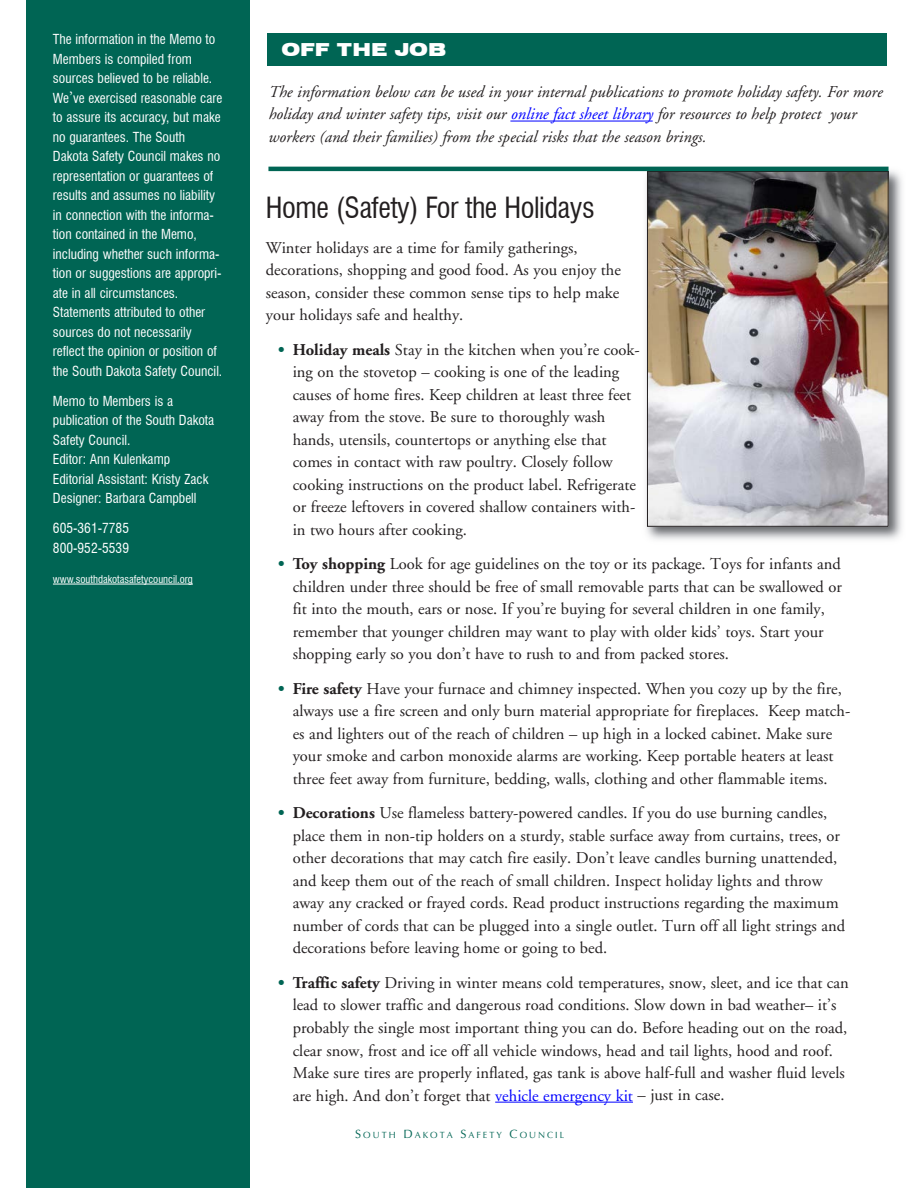
<style>
.page{position:relative;width:918px;height:1188px;background:#fff}
.page>*{position:absolute;margin:0;border:0;box-sizing:border-box;transform-origin:0 0}
.t1{font:28.5px "Swis 721 Cn BT";letter-spacing:-.015em;color:#231f20}
.t2{font:900 expanded 18px "Swiss 721 BT";color:#fff}
.t3{font:16.5px/22.5px "Adobe Garamond";color:#231f20}
.t4{font:italic 16.5px/22.5px "Adobe Garamond";color:#231f20}
.t5{font:13.5px/19.5px "Swis 721 Cn BT";color:#fff}
.t6{font:10.5px "Swis 721 Cn BT";color:#fff}
.t7{font:9px "Optima LT Std";letter-spacing:.22em;color:#006554}
.s1{font-family:"Adobe Garamond";font-size:16.5px}
.s2{color:#00f}
.s3{font-weight:700;color:#006554}
.s4{font-weight:700}
.s5{font-size:12px}
</style>
<div class="page">
<div style="left:26px;top:0;width:224px;height:1188px;background:#006554"></div>
<hr style="left:53px;top:584px;width:140px;height:1px;background:#fff">
<div style="left:267px;top:33px;width:620px;height:33px;background:#006554"></div>
<hr style="left:495px;top:1102px;width:138px;height:1px;background:#00f">
<hr style="left:510px;top:121px;width:143px;height:1px;background:#00f">
<img style="left:641px;top:166px;width:261px;height:374px">
<img style="left:649px;top:173px;width:238px;height:352px">
<div style="left:647px;top:171px;width:242px;height:356px;border:1px solid #231f20"></div>
<hr style="left:268px;top:167px;width:621px;height:4px;background:#006554">
<p class="t5" style="left:53px;top:30px;width:171px">The information in the Memo to<br>Members is compiled from sources believed to be reliable.<br>We<span class="s1">’</span>ve exercised reasonable care to assure its accuracy, but make no guarantees. The South<br>Dakota Safety Council makes no representation or guarantees of results and assumes no liability in connection with the informa&shy;tion contained in the Memo, including whether such informa&shy;tion or suggestions are appropri&shy;ate in all circumstances.<br>Statements attributed to other sources do not necessarily reflect the opinion or position of the South Dakota Safety Council.</p>
<p class="t5" style="left:53px;top:391px;width:163px">Memo to Members is a publication of the South Dakota<br>Safety Council.<br>Editor: Ann Kulenkamp<br>Editorial Assistant: Kristy Zack<br>Designer: Barbara Campbell</p>
<p class="t5" style="left:53px;top:519px;width:78px">605-361-7785<br>800-952-5539</p>
<p class="t6" style="left:53px;top:573px;width:142px">www.southdakotasafetycouncil.org</p>
<p class="t2" style="left:281px;top:38px;width:166px">OFF THE JOB</p>
<p class="t4" style="left:268px;top:82px;width:616px">The information below can be used in your internal publications to promote holiday safety. For more holiday and winter safety tips, visit our <span class="s2">online fact sheet library</span> for resources to help protect your workers (and their families) from the special risks that the season brings.</p>
<h1 class="t1" style="left:266px;top:191px;width:330px">Home (Safety) For the Holidays</h1>
<p class="t3" style="left:266px;top:237px;width:357px">Winter holidays are a time for family gatherings, decorations, shopping and good food. As you enjoy the season, consider these common sense tips to help make your holidays safe and healthy.</p>
<p class="t3" style="left:293px;top:339px;width:348px;text-indent:-15px"><span class="s3">•</span> <span class="s4">Holiday meals</span> Stay in the kitchen when you’re cook&shy;ing on the stovetop – cooking is one of the leading causes of home fires. Keep children at least three feet away from the stove. Be sure to thoroughly wash hands, utensils, countertops or anything else that comes in contact with raw poultry. Closely follow cooking instructions on the product label. Refrigerate or freeze leftovers in covered shallow containers with&shy;in two hours after cooking.</p>
<p class="t3" style="left:293px;top:553px;width:551px;text-indent:-15px"><span class="s3">•</span> <span class="s4">Toy shopping</span> Look for age guidelines on the toy or its package. Toys for infants and children under three should be free of small removable parts that can be swallowed or fit into the mouth, ears or nose. If you’re buying for several children in one family, remember that younger children may want to play with older kids’ toys. Start your shopping early so you don’t have to rush to and from packed stores.</p>
<p class="t3" style="left:293px;top:678px;width:559px;text-indent:-15px"><span class="s3">•</span> <span class="s4">Fire safety</span> Have your furnace and chimney inspected. When you cozy up by the fire, always use a fire screen and only burn material appropriate for fireplaces. Keep match&shy;es and lighters out of the reach of children – up high in a locked cabinet. Make sure your smoke and carbon monoxide alarms are working. Keep portable heaters at least three feet away from furniture, bedding, walls, clothing and other flammable items.</p>
<p class="t3" style="left:293px;top:802px;width:554px;text-indent:-15px"><span class="s3">•</span> <span class="s4">Decorations</span> Use flameless battery-powered candles. If you do use burning candles, place them in non-tip holders on a sturdy, stable surface away from curtains, trees, or other decorations that may catch fire easily. Don’t leave candles burning unattended, and keep them out of the reach of small children. Inspect holiday lights and throw away any cracked or frayed cords. Read product instructions regarding the maximum number of cords that can be plugged into a single outlet. Turn off all light strings and decorations before leaving home or going to bed.</p>
<p class="t3" style="left:293px;top:972px;width:558px;text-indent:-15px"><span class="s3">•</span> <span class="s4">Traffic safety</span> Driving in winter means cold temperatures, snow, sleet, and ice that can lead to slower traffic and dangerous road conditions. Slow down in bad weather– it’s probably the single most important thing you can do. Before heading out on the road, clear snow, frost and ice off all vehicle windows, head and tail lights, hood and roof.<br>Make sure tires are properly inflated, gas tank is above half-full and washer fluid levels are high. And don’t forget that <span class="s2">vehicle emergency kit</span> – just in case.</p>
<p class="t7" style="left:355px;top:1132px;width:210px"><span class="s5">S</span>OUTH <span class="s5">D</span>AKOTA <span class="s5">S</span>AFETY <span class="s5">C</span>OUNCIL</p>
</div>
